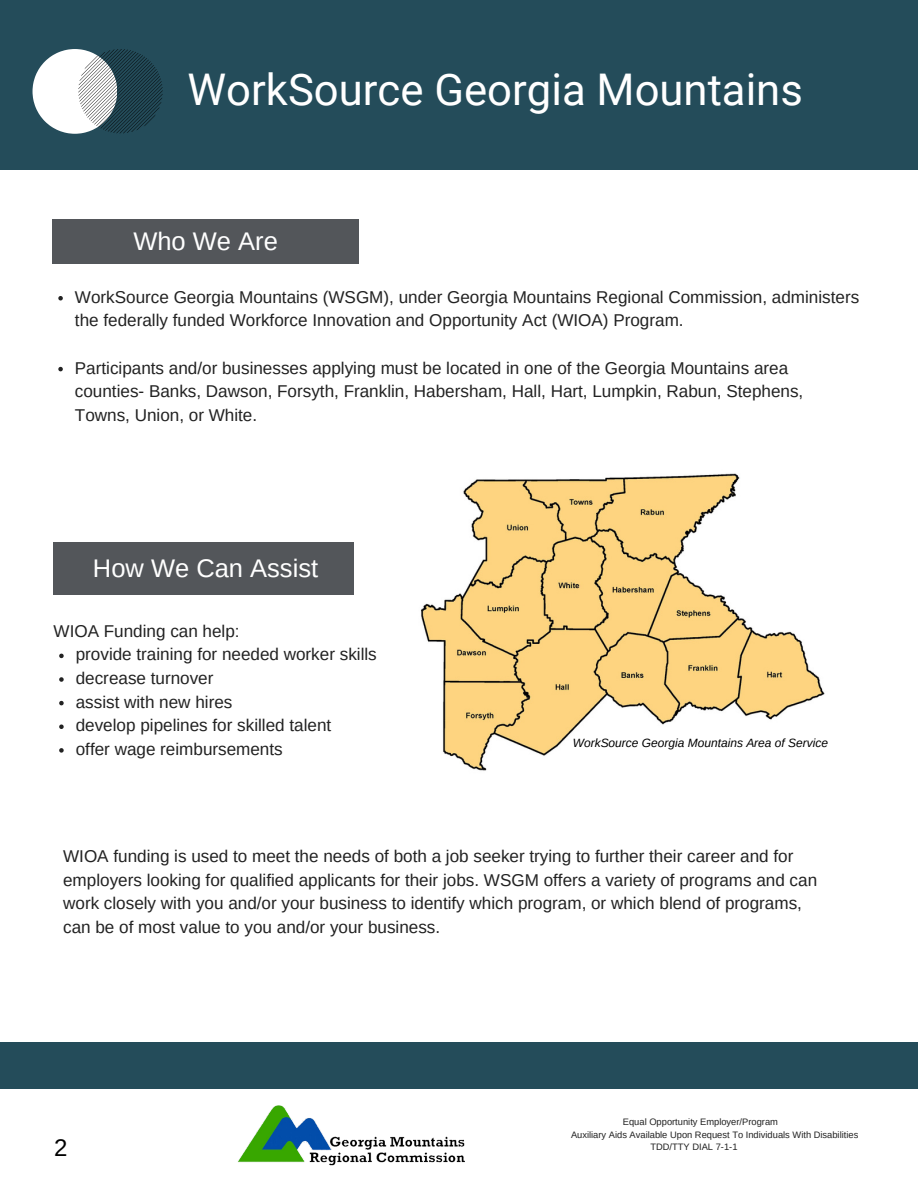
<style>
.page{position:relative;width:918px;height:1188px;background:#fff}
.page>*{position:absolute;margin:0;border:0;box-sizing:border-box;transform-origin:0 0}
.t1{font:43.65px "Roboto";color:#fff}
.t2{font:25.5px "Arimo";color:#fff}
.t3{font:24px "Arimo";color:#000}
.t4{font:17.1px/23.7px "Arimo";color:#222}
.t5{font:italic 12px "Arimo";color:#000}
.t6{font:9.3px "Arimo";color:#222}
</style>
<div class="page">
<div style="left:0;top:0;width:918px;height:169px;background:#244c5a"></div>
<svg style="left:33px;top:49px;width:130px;height:85px"></svg>
<svg style="left:58px;top:296px;width:5px;height:4px"></svg>
<svg style="left:58px;top:367px;width:5px;height:4px"></svg>
<div style="left:53px;top:219px;width:306px;height:45px;background:#53565a"></div>
<div style="left:53px;top:542px;width:300px;height:52px;background:#53565a"></div>
<svg style="left:59px;top:654px;width:5px;height:4px"></svg>
<svg style="left:59px;top:677px;width:5px;height:5px"></svg>
<svg style="left:59px;top:701px;width:5px;height:4px"></svg>
<svg style="left:59px;top:725px;width:5px;height:4px"></svg>
<svg style="left:59px;top:748px;width:5px;height:5px"></svg>
<div style="left:0;top:1042px;width:918px;height:47px;background:#244c5a"></div>
<img style="left:237px;top:1105px;width:228px;height:61px">
<img style="left:421px;top:473px;width:404px;height:298px">
<h1 class="t1" style="left:188px;top:65px;width:617px">WorkSource Georgia Mountains</h1>
<h2 class="t2" style="left:133px;top:227px;width:146px">Who We Are</h2>
<p class="t4" style="left:75px;top:285px;width:786px">WorkSource Georgia Mountains (WSGM), under Georgia Mountains Regional Commission, administers the federally funded Workforce Innovation and Opportunity Act (WIOA) Program.</p>
<p class="t4" style="left:75px;top:356px;width:730px">Participants and/or businesses applying must be located in one of the Georgia Mountains area counties- Banks, Dawson, Forsyth, Franklin, Habersham, Hall, Hart, Lumpkin, Rabun, Stephens,<br>Towns, Union, or White.</p>
<h2 class="t2" style="left:93px;top:553px;width:227px">How We Can Assist</h2>
<p class="t4" style="left:54px;top:619px;width:188px">WIOA Funding can help:</p>
<p class="t4" style="left:76px;top:643px;width:303px">provide training for needed worker skills decrease turnover<br>assist with new hires<br>develop pipelines for skilled talent<br>offer wage reimbursements</p>
<p class="t5" style="left:573px;top:736px;width:257px">WorkSource Georgia Mountains Area of Service</p>
<p class="t4" style="left:63px;top:844px;width:756px">WIOA funding is used to meet the needs of both a job seeker trying to further their career and for employers looking for qualified applicants for their jobs. WSGM offers a variety of programs and can work closely with you and/or your business to identify which program, or which blend of programs, can be of most value to you and/or your business.</p>
<h3 class="t3" style="left:54px;top:1134px;width:15px">2</h3>
<p class="t6" style="left:623px;top:1117px;width:157px">Equal Opportunity Employer/Program</p>
<p class="t6" style="left:571px;top:1129px;width:289px">Auxiliary Aids Available Upon Request To Individuals With Disabilities</p>
<p class="t6" style="left:650px;top:1142px;width:89px">TDD/TTY DIAL 7-1-1</p>
</div>
